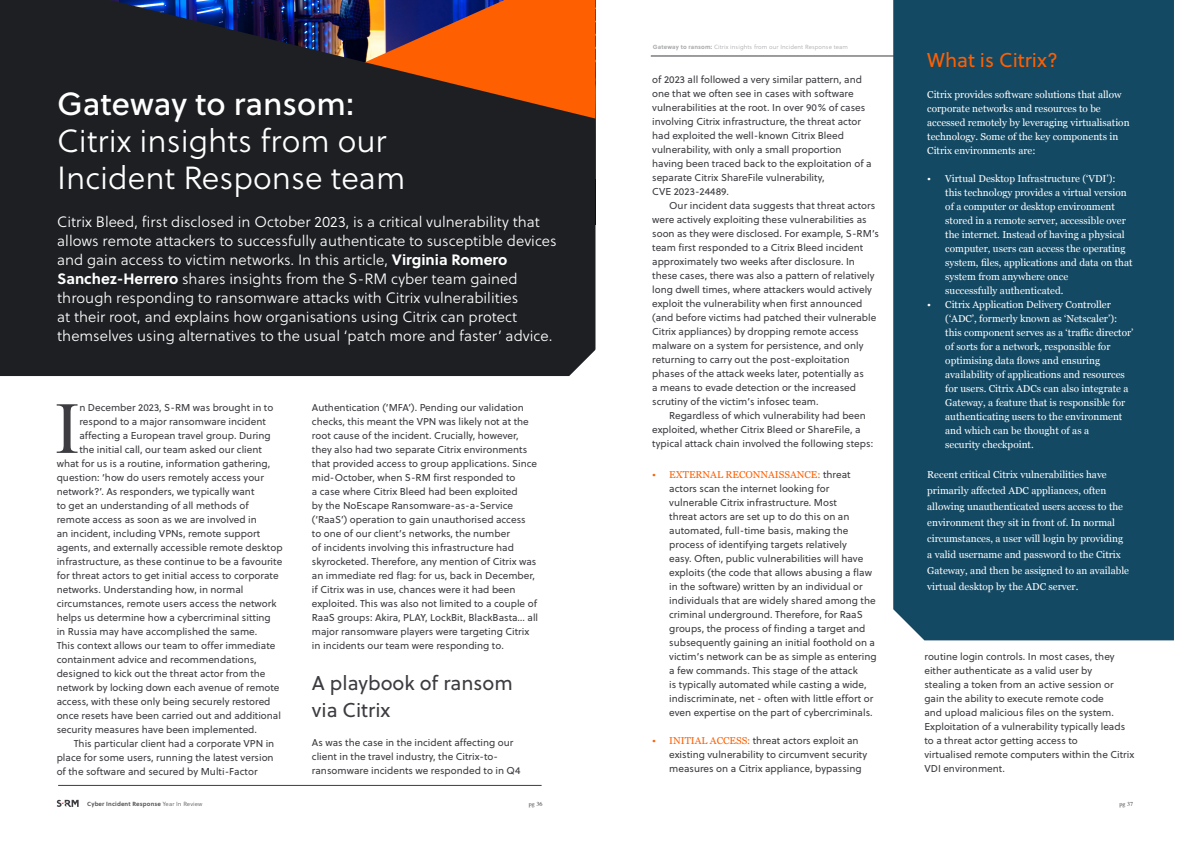
<style>
.page{position:relative;width:1191px;height:842px;background:#fff}
.page>*{position:absolute;margin:0;border:0;box-sizing:border-box;transform-origin:0 0}
.t1{font:73.4px "Times New Roman";color:#3c3c41}
.t2{font:32px/37px "Soleil Lt";color:#fff}
.t3{font:32px "Soleil Bk";color:#fff}
.t4{font:20px/27px "Soleil";color:#3c3c41}
.t5{font:20px "Soleil";color:#fe5f01}
.t6{font:15px/19px "Soleil Lt";color:#fff}
.t7{font:10px/14px "Soleil";color:#3c3c41}
.t8{font:10px/14px "Georgia";color:#fff}
.t9{font:10px "Georgia";color:#fe5f01}
.t10{font:6px "Soleil Lt";letter-spacing:.02em;color:#a8a9ac}
.t11{font:700 6px "Soleil";letter-spacing:.02em;color:#5a575b}
.t12{font:6px "Times";color:#3c3c41}
.s1{font-family:"Soleil";font-weight:700}
.s2{font-family:"Soleil";color:#3c3c41}
.s3{font-family:"Georgia";color:#fe5f01}
.s4{font-family:"Soleil Lt";font-weight:400}
</style>
<div class="page">
<svg style="left:57px;top:800px;width:22px;height:7px"></svg>
<hr style="left:58px;top:785px;width:483px;height:1px;background:#3c3c41">
<hr style="left:651px;top:56px;width:483px;height:1px;background:#3c3c41">
<svg style="left:0;top:0;width:595px;height:376px;background:#2e2423"></svg>
<svg style="left:569px;top:348px;width:27px;height:28px"></svg>
<div style="left:893px;top:0;width:281px;height:640px;background:#144963"></div>
<h2 class="t3" style="left:57px;top:79px;width:298px">Gateway to ransom:</h2>
<h2 class="t2" style="left:57px;top:122px;width:349px">Citrix insights from our<br>Incident Response team</h2>
<p class="t6" style="left:57px;top:212px;width:501px">Citrix Bleed, first disclosed in October 2023, is a critical vulnerability that allows remote attackers to successfully authenticate to susceptible devices and gain access to victim networks. In this article, <span class="s1">Virginia Romero Sanchez-Herrero</span> shares insights from the S-RM cyber team gained through responding to ransomware attacks with Citrix vulnerabilities<br>at their root, and explains how organisations using Citrix can protect themselves using alternatives to the usual ‘patch more and faster’ advice.</p>
<h1 class="t1" style="left:55px;top:379px;width:26px">I</h1>
<p class="t7" style="left:79px;top:400px;width:195px">n December 2023, S-RM was brought in to</p>
<p class="t7" style="left:79px;top:414px;width:188px">respond to a major ransomware incident</p>
<p class="t7" style="left:79px;top:428px;width:193px">affecting a European travel group. During</p>
<p class="t7" style="left:79px;top:442px;width:184px">the initial call, our team asked our client</p>
<p class="t7" style="left:57px;top:456px;width:215px">what for us is a routine, information gathering,</p>
<p class="t7" style="left:57px;top:470px;width:209px">question: ‘how do users remotely access your</p>
<p class="t7" style="left:57px;top:484px;width:199px">network?’. As responders, we typically want</p>
<p class="t7" style="left:57px;top:498px;width:194px">to get an understanding of all methods of</p>
<p class="t7" style="left:57px;top:512px;width:202px">remote access as soon as we are involved in</p>
<p class="t7" style="left:57px;top:526px;width:205px">an incident, including VPNs, remote support</p>
<p class="t7" style="left:57px;top:540px;width:227px">agents, and externally accessible remote desktop</p>
<p class="t7" style="left:57px;top:554px;width:227px">infrastructure, as these continue to be a favourite</p>
<p class="t7" style="left:57px;top:568px;width:223px">for threat actors to get initial access to corporate</p>
<p class="t7" style="left:57px;top:582px;width:188px">networks. Understanding how, in normal</p>
<p class="t7" style="left:57px;top:596px;width:221px">circumstances, remote users access the network</p>
<p class="t7" style="left:57px;top:610px;width:216px">helps us determine how a cybercriminal sitting</p>
<p class="t7" style="left:57px;top:624px;width:202px">in Russia may have accomplished the same.</p>
<p class="t7" style="left:57px;top:638px;width:220px">This context allows our team to offer immediate</p>
<p class="t7" style="left:57px;top:652px;width:202px">containment advice and recommendations,</p>
<p class="t7" style="left:57px;top:666px;width:210px">designed to kick out the threat actor from the</p>
<p class="t7" style="left:57px;top:680px;width:224px">network by locking down each avenue of remote</p>
<p class="t7" style="left:57px;top:694px;width:215px">access, with these only being securely restored</p>
<p class="t7" style="left:57px;top:708px;width:226px">once resets have been carried out and additional</p>
<p class="t7" style="left:57px;top:722px;width:202px">security measures have been implemented.</p>
<p class="t7" style="left:74px;top:736px;width:202px">This particular client had a corporate VPN in</p>
<p class="t7" style="left:57px;top:750px;width:218px">place for some users, running the latest version</p>
<p class="t7" style="left:57px;top:764px;width:202px">of the software and secured by Multi-Factor</p>
<p class="t7" style="left:312px;top:400px;width:228px">Authentication (‘MFA’). Pending our validation checks, this meant the VPN was likely not at the root cause of the incident. Crucially, however, they also had two separate Citrix environments that provided access to group applications. Since mid-October, when S-RM first responded to<br>a case where Citrix Bleed had been exploited<br>by the NoEscape Ransomware-as-a-Service (‘RaaS’) operation to gain unauthorised access<br>to one of our client’s networks, the number<br>of incidents involving this infrastructure had skyrocketed. Therefore, any mention of Citrix was an immediate red flag: for us, back in December, if Citrix was in use, chances were it had been exploited. This was also not limited to a couple of RaaS groups: Akira, PLAY, LockBit, BlackBasta… all major ransomware players were targeting Citrix in incidents our team were responding to.</p>
<h3 class="t4" style="left:312px;top:669px;width:202px">A playbook of ransom via Citrix</h3>
<p class="t7" style="left:312px;top:735px;width:210px">As was the case in the incident affecting our client in the travel industry, the Citrix-to&shy;ransomware incidents we responded to in Q4</p>
<p class="t10" style="left:653px;top:43px;width:197px"><span class="s1">Gateway to ransom:</span> Citrix insights from our Incident Response team</p>
<p class="t7" style="left:652px;top:72px;width:221px">of 2023 all followed a very similar pattern, and one that we often see in cases with software vulnerabilities at the root. In over 90% of cases involving Citrix infrastructure, the threat actor had exploited the well-known Citrix Bleed vulnerability, with only a small proportion having been traced back to the exploitation of a separate Citrix ShareFile vulnerability,<br>CVE 2023-24489.</p>
<p class="t7" style="left:652px;top:198px;width:228px;text-indent:17px">Our incident data suggests that threat actors were actively exploiting these vulnerabilities as soon as they were disclosed. For example, S-RM’s team first responded to a Citrix Bleed incident approximately two weeks after disclosure. In these cases, there was also a pattern of relatively long dwell times, where attackers would actively exploit the vulnerability when first announced (and before victims had patched their vulnerable Citrix appliances) by dropping remote access malware on a system for persistence, and only returning to carry out the post-exploitation phases of the attack weeks later, potentially as<br>a means to evade detection or the increased scrutiny of the victim’s infosec team.</p>
<p class="t7" style="left:652px;top:408px;width:222px;text-indent:17px">Regardless of which vulnerability had been exploited, whether Citrix Bleed or ShareFile, a typical attack chain involved the following steps:</p>
<p class="t9" style="left:652px;top:467px;width:200px">• EXTERNAL RECONNAISSANCE: <span class="s2">threat</span></p>
<p class="t7" style="left:669px;top:481px;width:209px">actors scan the internet looking for vulnerable Citrix infrastructure. Most<br>threat actors are set up to do this on an automated, full-time basis, making the process of identifying targets relatively<br>easy. Often, public vulnerabilities will have exploits (the code that allows abusing a flaw in the software) written by an individual or individuals that are widely shared among the criminal underground. Therefore, for RaaS groups, the process of finding a target and subsequently gaining an initial foothold on a victim’s network can be as simple as entering a few commands. This stage of the attack<br>is typically automated while casting a wide, indiscriminate, net - often with little effort or even expertise on the part of cybercriminals.</p>
<p class="t7" style="left:669px;top:733px;width:200px;text-indent:-17px"><span class="s3">• INITIAL ACCESS:</span> threat actors exploit an existing vulnerability to circumvent security measures on a Citrix appliance, bypassing</p>
<h3 class="t5" style="left:927px;top:46px;width:132px">What is Citrix?</h3>
<p class="t8" style="left:927px;top:87px;width:204px">Citrix provides software solutions that allow corporate networks and resources to be accessed remotely by leveraging virtualisation technology. Some of the key components in Citrix environments are:</p>
<p class="t8" style="left:945px;top:171px;width:189px;text-indent:-18px">• Virtual Desktop Infrastructure (‘VDI’): this technology provides a virtual version of a computer or desktop environment stored in a remote server, accessible over the internet. Instead of having a physical computer, users can access the operating system, files, applications and data on that system from anywhere once<br>successfully authenticated.</p>
<p class="t8" style="left:945px;top:297px;width:190px;text-indent:-18px">• Citrix Application Delivery Controller (‘ADC’, formerly known as ‘Netscaler’): this component serves as a ‘traffic director’ of sorts for a network, responsible for optimising data flows and ensuring availability of applications and resources for users. Citrix ADCs can also integrate a Gateway, a feature that is responsible for authenticating users to the environment and which can be thought of as a<br>security checkpoint.</p>
<p class="t8" style="left:927px;top:466px;width:203px;line-height:16px">Recent critical Citrix vulnerabilities have primarily affected ADC appliances, often allowing unauthenticated users access to the environment they sit in front of. In normal circumstances, a user will login by providing a valid username and password to the Citrix Gateway, and then be assigned to an available virtual desktop by the ADC server.</p>
<p class="t7" style="left:924px;top:649px;width:211px">routine login controls. In most cases, they either authenticate as a valid user by<br>stealing a token from an active session or gain the ability to execute remote code<br>and upload malicious files on the system.<br>Exploitation of a vulnerability typically leads to a threat actor getting access to<br>virtualised remote computers within the Citrix VDI environment.</p>
<p class="t11" style="left:87px;top:799px;width:117px">Cyber Incident Response <span class="s4">Year In Review</span></p>
<p class="t12" style="left:529px;top:798px;width:15px">pg 36</p>
<p class="t12" style="left:1119px;top:798px;width:15px">pg 37</p>
</div>
